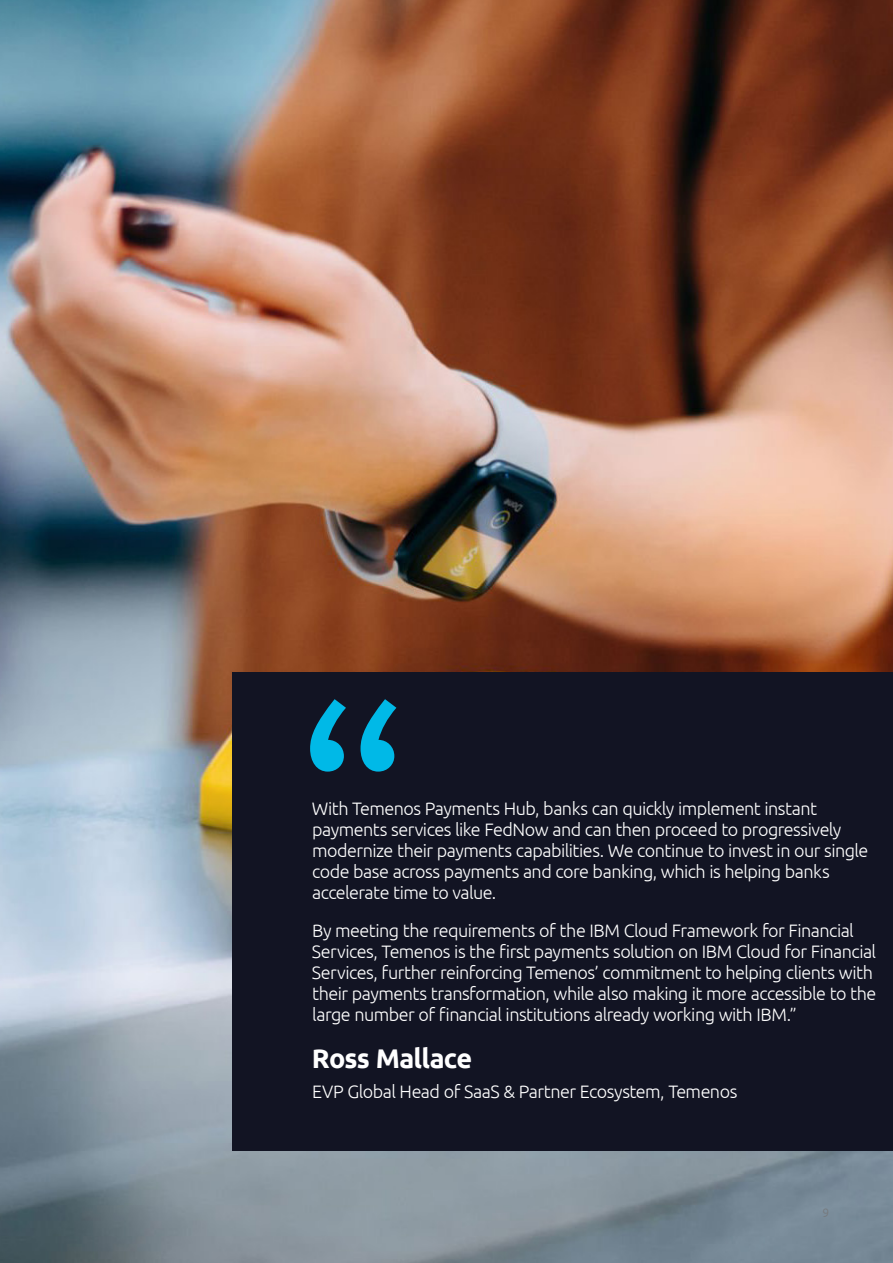
<style>
.page{position:relative;width:893px;height:1263px;background:#fff}
.page>*{position:absolute;margin:0;border:0;box-sizing:border-box;transform-origin:0 0}
.H1-style_2{font:700 27px "Ubuntu";letter-spacing:-.025em;color:#fff}
.H1-style_1{font:300 18px/21px "Ubuntu";letter-spacing:-.03em;color:#fff}
.H1-style_2-2{font:300 18px "Ubuntu";letter-spacing:-.025em;color:#fff}
.t1{font:300 12px "Ubuntu";color:#76787b}
</style>
<div class="page">
<img style="left:0;top:0;width:893px;height:1263px">
<div style="left:233px;top:672px;width:660px;height:478px;background:#121423"></div>
<svg style="left:310px;top:699px;width:86px;height:73px"></svg>
<p class="H1-style_1" style="left:312px;top:797px;width:558px">With Temenos Payments Hub, banks can quickly implement instant payments services like FedNow and can then proceed to progressively modernize their payments capabilities. We continue to invest in our single code base across payments and core banking, which is helping banks accelerate time to value.</p>
<p class="H1-style_1" style="left:312px;top:919px;width:566px">By meeting the requirements of the IBM Cloud Framework for Financial Services, Temenos is the first payments solution on IBM Cloud for Financial Services, further reinforcing Temenos’ commitment to helping clients with their payments transformation, while also making it more accessible to the large number of financial institutions already working with IBM.”</p>
<p class="H1-style_2" style="left:312px;top:1042px;width:162px">Ross Mallace</p>
<p class="H1-style_2-2" style="left:312px;top:1081px;width:427px">EVP Global Head of SaaS &amp; Partner Ecosystem, Temenos</p>
<p class="t1" style="left:822px;top:1205px;width:8px">9</p>
</div>
